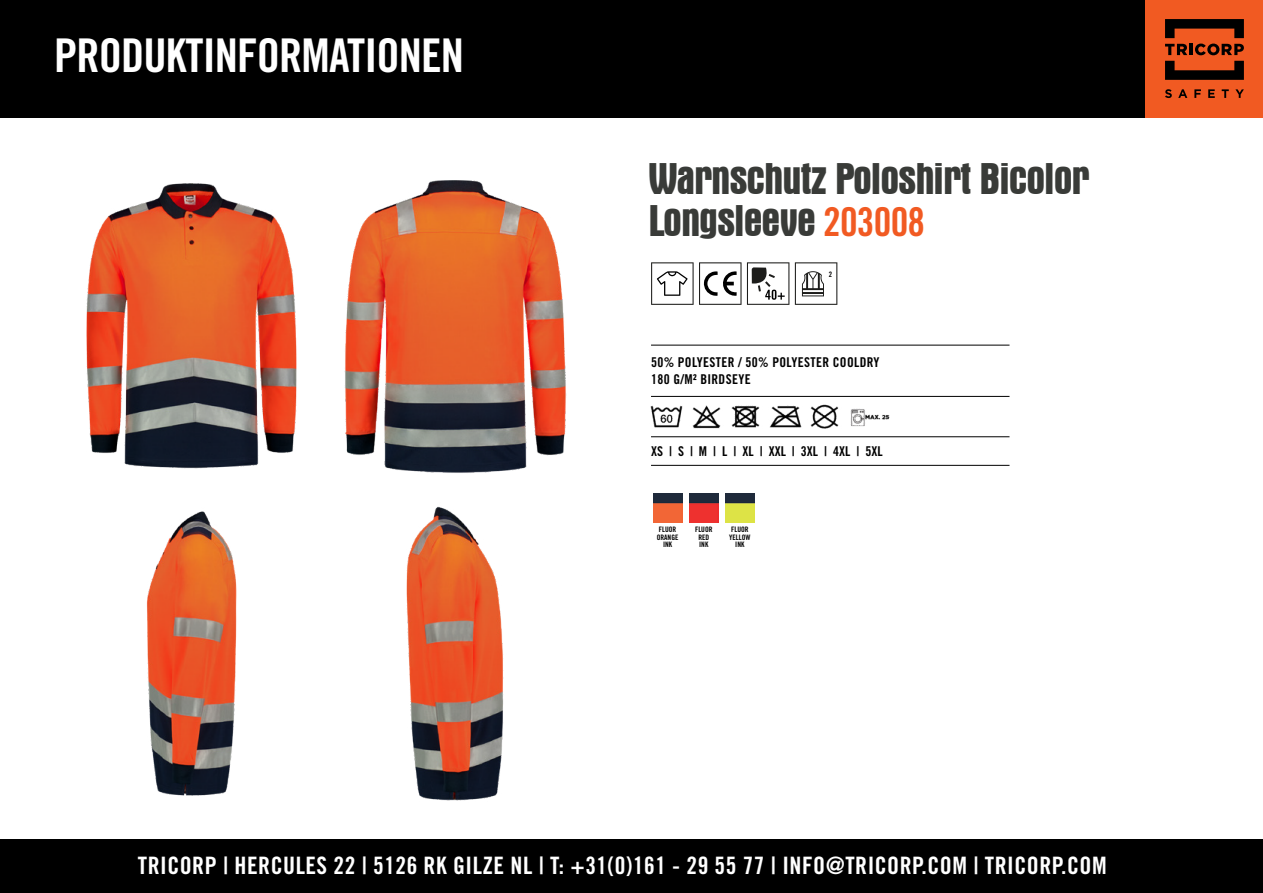
<style>
.page{position:relative;width:1263px;height:893px;background:#fff}
.page>*{position:absolute;margin:0;border:0;box-sizing:border-box;transform-origin:0 0}
.t1{font:46.5px "Trade Gothic LT Std Bd Cn 20";letter-spacing:-.02em;color:#fff}
.t2{font:700 condensed 45px/42px "Aurora BT";letter-spacing:-.025em;color:#393b38}
.t3{font:39.75px "Trade Gothic LT Std Bd Cn 20";letter-spacing:-.02em;color:#f15a22}
.t4{font:24px "Trade Gothic LT Std Bd Cn 20";letter-spacing:.02em;color:#fff}
.t5{font:13.5px/16.5px "Trade Gothic LT Std Bd Cn 20";letter-spacing:.025em;color:#000}
.t6{font:13.5px "Trade Gothic LT Std Bd Cn 20";color:#000}
.t7{font:7.5px/7.5px "Trade Gothic LT Std Bd Cn 20";color:#000;text-align:center}
</style>
<div class="page">
<div style="left:0;top:0;width:1263px;height:117px;background:#000"></div>
<div style="left:1146px;top:0;width:117px;height:117px;background:#f15a22"></div>
<svg style="left:1165px;top:44px;width:79px;height:11px"></svg>
<svg style="left:1165px;top:19px;width:79px;height:19px"></svg>
<svg style="left:1165px;top:61px;width:79px;height:19px"></svg>
<svg style="left:1165px;top:89px;width:7px;height:9px"></svg>
<svg style="left:1178px;top:89px;width:9px;height:9px"></svg>
<svg style="left:1194px;top:89px;width:7px;height:9px"></svg>
<svg style="left:1208px;top:89px;width:7px;height:9px"></svg>
<svg style="left:1222px;top:89px;width:7px;height:9px"></svg>
<svg style="left:1235px;top:89px;width:9px;height:9px"></svg>
<div style="left:0;top:839px;width:1263px;height:54px;background:#000"></div>
<img style="left:86px;top:183px;width:211px;height:286px">
<img style="left:344px;top:180px;width:223px;height:293px">
<hr style="left:651px;top:345px;width:358px;height:1px;background:#000">
<hr style="left:651px;top:396px;width:358px;height:1px;background:#000">
<hr style="left:651px;top:436px;width:358px;height:1px;background:#000">
<hr style="left:651px;top:465px;width:358px;height:1px;background:#000">
<img style="left:650px;top:405px;width:33px;height:23px">
<img style="left:692px;top:405px;width:29px;height:24px">
<img style="left:731px;top:405px;width:29px;height:23px">
<img style="left:770px;top:405px;width:32px;height:23px">
<img style="left:810px;top:404px;width:29px;height:25px">
<img style="left:851px;top:408px;width:39px;height:18px">
<img style="left:653px;top:493px;width:29px;height:29px">
<img style="left:689px;top:493px;width:29px;height:29px">
<img style="left:725px;top:493px;width:29px;height:29px">
<svg style="left:651px;top:262px;width:90px;height:43px"></svg>
<svg style="left:747px;top:262px;width:42px;height:43px"></svg>
<svg style="left:795px;top:262px;width:42px;height:43px"></svg>
<img style="left:146px;top:511px;width:91px;height:285px">
<img style="left:406px;top:506px;width:98px;height:295px">
<h1 class="t1" style="left:54px;top:28px;width:412px">PRODUKTINFORMATIONEN</h1>
<h2 class="t2" style="left:648px;top:158px;width:443px">Warnschutz Poloshirt Bicolor<br>Longsleeve</h2>
<h3 class="t3" style="left:823px;top:197px;width:103px">203008</h3>
<p class="t7" style="left:829px;top:270px;width:5px">2</p>
<p class="t5" style="left:651px;top:354px;width:230px">50% POLYESTER / 50% POLYESTER COOLDRY<br>180 G/M² BIRDSEYE</p>
<p class="t6" style="left:651px;top:443px;width:233px">XS | S | M | L | XL | XXL | 3XL | 4XL | 5XL</p>
<p class="t7" style="left:657px;top:526px;width:23px">FLUOR<br>ORANGE<br>INK</p>
<p class="t7" style="left:695px;top:526px;width:19px">FLUOR<br>RED<br>INK</p>
<p class="t7" style="left:729px;top:526px;width:23px">FLUOR<br>YELLOW<br>INK</p>
<p class="t4" style="left:138px;top:851px;width:970px">TRICORP | HERCULES 22 | 5126 RK GILZE NL | T: +31(0)161 - 29 55 77 | INFO@TRICORP.COM | TRICORP.COM</p>
</div>
